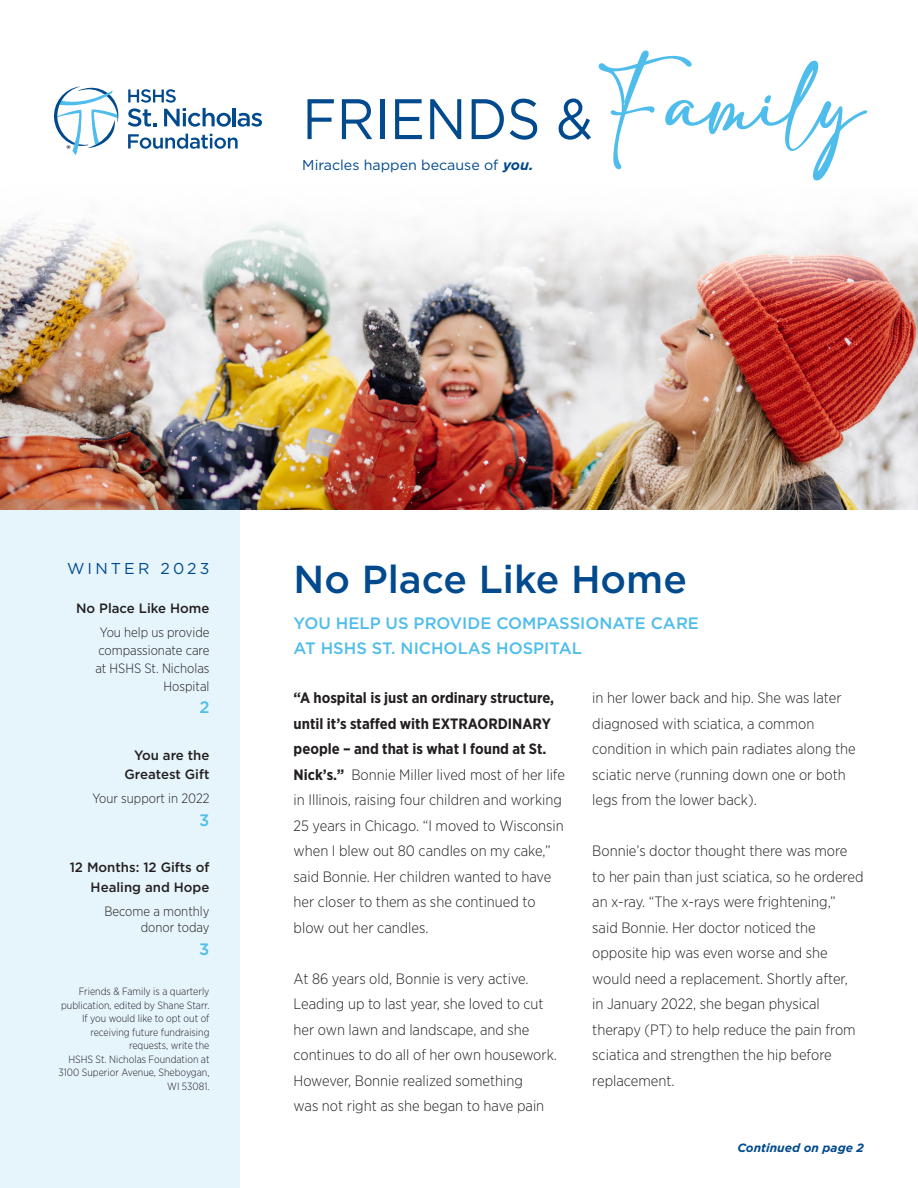
<style>
.page{position:relative;width:918px;height:1188px;background:#fff}
.page>*{position:absolute;margin:0;border:0;box-sizing:border-box;transform-origin:0 0}
.t1{font:64.5px "corona";color:#4fbdec;scale:.9 1}
.t2{font:57px "Gotham";color:#004a8d;scale:.92 1}
.t3{font:500 39px "Gotham";color:#004a8d}
.t4{font:500 16.5px/25.5px "Gotham";color:#4fbdec}
.t5{font:15.75px "Gotham";letter-spacing:.2em;color:#004a8d}
.t6{font:300 15px/25.5px "Gotham Narrow";color:#231f20}
.t7{font:14.25px "Gotham";color:#004a8d}
.t8{font:300 13.5px/18px "Gotham Narrow";color:#231f20;text-align:right}
.t9{font:500 13.5px/19.5px "Gotham";color:#231f20;text-align:right}
.t10{font:italic 700 12px "Gotham";color:#004a8d}
.t11{font:300 10.5px/13.5px "Gotham Narrow";color:#231f20;text-align:right}
.s1{font-weight:700;font-style:italic}
.s2{font-weight:700}
</style>
<div class="page">
<img style="left:0;top:301px;width:918px;height:209px">
<img style="left:0;top:209px;width:918px;height:92px">
<svg style="left:128px;top:89px;width:103px;height:38px"></svg>
<hr style="left:233px;top:108px;width:3px;height:18px;background:#004a8d">
<svg style="left:238px;top:113px;width:24px;height:14px"></svg>
<svg style="left:128px;top:134px;width:110px;height:15px"></svg>
<svg style="left:54px;top:87px;width:64px;height:68px"></svg>
<div style="left:0;top:500px;width:240px;height:688px;background:#e6f5fc"></div>
<p class="t1" style="left:599px;top:70px;width:296px">Family</p>
<p class="t2" style="left:302px;top:82px;width:317px">FRIENDS &amp;</p>
<p class="t7" style="left:302px;top:155px;width:233px">Miracles happen because of <span class="s1">you.</span></p>
<p class="t5" style="left:67px;top:558px;width:144px">WINTER 2023</p>
<p class="t9" style="left:76px;top:598px;width:135px">No Place Like Home</p>
<p class="t8" style="left:95px;top:623px;width:116px">You help us provide compassionate care at HSHS St. Nicholas<br>Hospital</p>
<p class="t4" style="left:199px;top:695px;width:12px">2</p>
<p class="t9" style="left:125px;top:745px;width:86px">You are the<br>Greatest Gift</p>
<p class="t8" style="left:92px;top:789px;width:119px">Your support in 2022</p>
<p class="t4" style="left:199px;top:807px;width:12px">3</p>
<p class="t9" style="left:70px;top:858px;width:141px">12 Months: 12 Gifts of<br>Healing and Hope</p>
<p class="t8" style="left:104px;top:903px;width:107px;line-height:16.5px">Become a monthly donor today</p>
<p class="t4" style="left:199px;top:936px;width:12px">3</p>
<p class="t11" style="left:61px;top:985px;width:150px">Friends &amp; Family is a quarterly publication, edited by Shane Starr.</p>
<p class="t11" style="left:82px;top:1012px;width:129px">If you would like to opt out of receiving future fundraising requests, write the</p>
<p class="t11" style="left:59px;top:1052px;width:153px">HSHS St. Nicholas Foundation at<br>3100 Superior Avenue, Sheboygan,<br>WI 53081.</p>
<p class="t3" style="left:294px;top:553px;width:395px">No Place Like Home</p>
<p class="t4" style="left:294px;top:610px;width:407px">YOU HELP US PROVIDE COMPASSIONATE CARE<br>AT HSHS ST. NICHOLAS HOSPITAL</p>
<p class="t6" style="left:294px;top:685px;width:273px"><span class="s2">“A hospital is just an ordinary structure, until it’s staffed with EXTRAORDINARY people – and that is what I found at St.<br>Nick’s.”</span> Bonnie Miller lived most of her life in Illinois, raising four children and working 25 years in Chicago. “I moved to Wisconsin when I blew out 80 candles on my cake,” said Bonnie. Her children wanted to have her closer to them as she continued to blow out her candles.</p>
<p class="t6" style="left:592px;top:685px;width:265px">in her lower back and hip. She was later diagnosed with sciatica, a common condition in which pain radiates along the sciatic nerve (running down one or both legs from the lower back).</p>
<p class="t6" style="left:592px;top:838px;width:273px">Bonnie’s doctor thought there was more to her pain than just sciatica, so he ordered an x-ray. “The x-rays were frightening,” said Bonnie. Her doctor noticed the opposite hip was even worse and she would need a replacement. Shortly after,<br>in January 2022, she began physical therapy (PT) to help reduce the pain from sciatica and strengthen the hip before replacement.</p>
<p class="t6" style="left:294px;top:965px;width:265px">At 86 years old, Bonnie is very active.<br>Leading up to last year, she loved to cut her own lawn and landscape, and she continues to do all of her own housework.<br>However, Bonnie realized something<br>was not right as she began to have pain</p>
<p class="t10" style="left:737px;top:1140px;width:128px">Continued on page 2</p>
</div>
